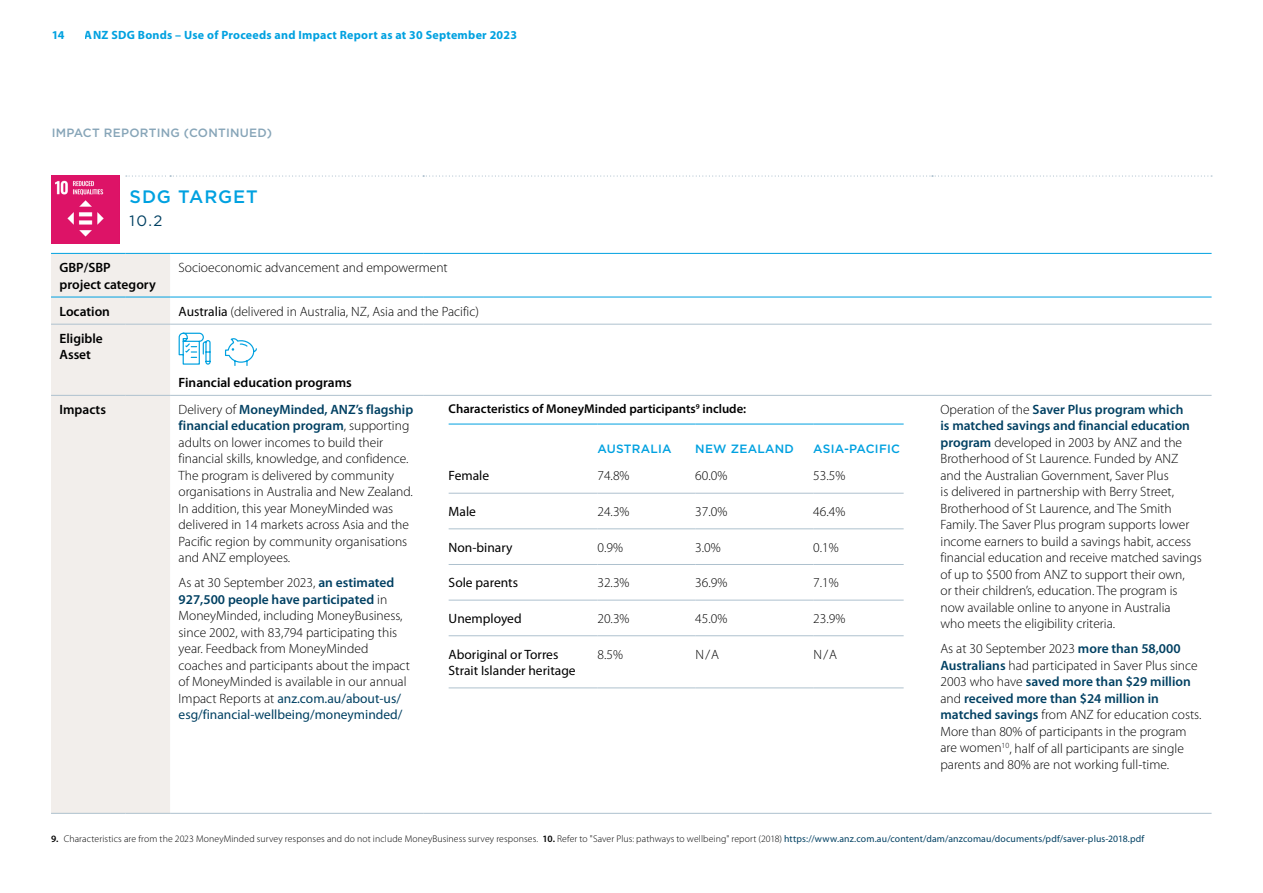
<style>
.page{position:relative;width:1263px;height:893px;background:#fff}
.page>*{position:absolute;margin:0;border:0;box-sizing:border-box;transform-origin:0 0}
.t1{font:500 18px "Gotham";letter-spacing:.05em;color:#00a1e0}
.t2{font:15px "Gotham";color:#004062}
.t3{font:300 13.5px/16.5px "Myriad Pro";color:#000}
.t4{font:13.5px/16.5px "Myriad Pro";color:#000}
.t5{font:600 13.5px/16.5px "Myriad Pro";color:#000}
.t6{font:600 12.75px "Myriad Pro";color:#000}
.t7{font:700 12px "Myriad Pro";letter-spacing:.02em;color:#00a1e0}
.t8{font:500 12px "Gotham";letter-spacing:.02em;color:#00a1e0}
.t9{font:500 12px "Gotham";letter-spacing:.02em;color:#87a5b8}
.t10{font:300 9.75px "Myriad Pro";letter-spacing:.01em;color:#000}
.s1{font-weight:400}
.s2{font-weight:600;color:#004062}
.s3{font-weight:400;color:#004062}
.s4{font-weight:600}
</style>
<div class="page">
<div style="left:51px;top:254px;width:119px;height:559px;background:#f2eeeb"></div>
<svg style="left:126px;top:176px;width:1086px;height:1px"></svg>
<hr style="left:51px;top:324px;width:74px;height:1px;background:#aec1ce">
<hr style="left:125px;top:324px;width:45px;height:1px;background:#aec1ce">
<hr style="left:170px;top:324px;width:253px;height:1px;background:#aec1ce">
<hr style="left:423px;top:324px;width:509px;height:1px;background:#aec1ce">
<hr style="left:932px;top:324px;width:279px;height:1px;background:#aec1ce">
<hr style="left:51px;top:395px;width:74px;height:1px;background:#aec1ce">
<hr style="left:125px;top:395px;width:45px;height:1px;background:#aec1ce">
<hr style="left:51px;top:813px;width:74px;height:1px;background:#aec1ce">
<hr style="left:125px;top:813px;width:45px;height:1px;background:#aec1ce">
<hr style="left:170px;top:395px;width:253px;height:1px;background:#aec1ce">
<hr style="left:423px;top:395px;width:509px;height:1px;background:#aec1ce">
<hr style="left:932px;top:395px;width:279px;height:1px;background:#aec1ce">
<hr style="left:170px;top:813px;width:253px;height:1px;background:#aec1ce">
<hr style="left:423px;top:813px;width:509px;height:1px;background:#aec1ce">
<hr style="left:932px;top:813px;width:279px;height:1px;background:#aec1ce">
<hr style="left:51px;top:253px;width:74px;height:1px;background:#00a1e0">
<hr style="left:125px;top:253px;width:45px;height:1px;background:#00a1e0">
<hr style="left:170px;top:253px;width:253px;height:1px;background:#00a1e0">
<hr style="left:423px;top:253px;width:509px;height:1px;background:#00a1e0">
<hr style="left:932px;top:253px;width:279px;height:1px;background:#00a1e0">
<hr style="left:51px;top:297px;width:74px;height:1px;background:#00a1e0">
<hr style="left:125px;top:297px;width:45px;height:1px;background:#00a1e0">
<hr style="left:170px;top:297px;width:253px;height:1px;background:#00a1e0">
<hr style="left:423px;top:297px;width:509px;height:1px;background:#00a1e0">
<hr style="left:932px;top:297px;width:279px;height:1px;background:#00a1e0">
<svg style="left:225px;top:338px;width:32px;height:28px"></svg>
<svg style="left:178px;top:332px;width:33px;height:33px"></svg>
<hr style="left:449px;top:493px;width:148px;height:1px;background:#aec1ce">
<hr style="left:597px;top:493px;width:98px;height:1px;background:#aec1ce">
<hr style="left:695px;top:493px;width:118px;height:1px;background:#aec1ce">
<hr style="left:813px;top:493px;width:91px;height:1px;background:#aec1ce">
<hr style="left:449px;top:529px;width:148px;height:1px;background:#aec1ce">
<hr style="left:597px;top:529px;width:98px;height:1px;background:#aec1ce">
<hr style="left:695px;top:529px;width:118px;height:1px;background:#aec1ce">
<hr style="left:813px;top:529px;width:91px;height:1px;background:#aec1ce">
<hr style="left:449px;top:564px;width:148px;height:1px;background:#aec1ce">
<hr style="left:597px;top:564px;width:98px;height:1px;background:#aec1ce">
<hr style="left:695px;top:564px;width:118px;height:1px;background:#aec1ce">
<hr style="left:813px;top:564px;width:91px;height:1px;background:#aec1ce">
<hr style="left:449px;top:600px;width:148px;height:1px;background:#aec1ce">
<hr style="left:597px;top:600px;width:98px;height:1px;background:#aec1ce">
<hr style="left:695px;top:600px;width:118px;height:1px;background:#aec1ce">
<hr style="left:813px;top:600px;width:91px;height:1px;background:#aec1ce">
<hr style="left:449px;top:635px;width:148px;height:1px;background:#aec1ce">
<hr style="left:597px;top:635px;width:98px;height:1px;background:#aec1ce">
<hr style="left:695px;top:635px;width:118px;height:1px;background:#aec1ce">
<hr style="left:813px;top:635px;width:91px;height:1px;background:#aec1ce">
<hr style="left:449px;top:688px;width:148px;height:1px;background:#aec1ce">
<hr style="left:597px;top:688px;width:98px;height:1px;background:#aec1ce">
<hr style="left:695px;top:688px;width:118px;height:1px;background:#aec1ce">
<hr style="left:813px;top:688px;width:91px;height:1px;background:#aec1ce">
<hr style="left:449px;top:424px;width:148px;height:1px;background:#00a1e0">
<hr style="left:597px;top:424px;width:98px;height:1px;background:#00a1e0">
<hr style="left:695px;top:424px;width:118px;height:1px;background:#00a1e0">
<hr style="left:813px;top:424px;width:91px;height:1px;background:#00a1e0">
<img style="left:51px;top:176px;width:68px;height:68px">
<p class="t7" style="left:51px;top:27px;width:15px">14</p>
<p class="t7" style="left:85px;top:27px;width:434px">ANZ SDG Bonds – Use of Proceeds and Impact Report as at 30 September 2023</p>
<p class="t9" style="left:52px;top:125px;width:222px">IMPACT REPORTING (CONTINUED)</p>
<h1 class="t1" style="left:130px;top:185px;width:130px">SDG TARGET</h1>
<p class="t2" style="left:130px;top:211px;width:34px">10.2</p>
<p class="t5" style="left:60px;top:259px;width:98px">GBP/SBP project category</p>
<p class="t3" style="left:179px;top:259px;width:271px">Socioeconomic advancement and empowerment</p>
<p class="t5" style="left:60px;top:303px;width:52px">Location</p>
<p class="t3" style="left:179px;top:303px;width:302px"><span class="s1">Australia</span> (delivered in Australia, NZ, Asia and the Pacific)</p>
<p class="t5" style="left:60px;top:330px;width:45px">Eligible<br>Asset</p>
<p class="t5" style="left:179px;top:374px;width:175px">Financial education programs</p>
<p class="t5" style="left:60px;top:401px;width:48px">Impacts</p>
<p class="t3" style="left:179px;top:401px;width:236px">Delivery of <span class="s2">MoneyMinded, ANZ’s flagship financial education program</span>, supporting adults on lower incomes to build their financial skills, knowledge, and confidence.<br>The program is delivered by community organisations in Australia and New Zealand.<br>In addition, this year MoneyMinded was delivered in 14 markets across Asia and the Pacific region by community organisations and ANZ employees.</p>
<p class="t3" style="left:179px;top:575px;width:233px">As at 30 September 2023, <span class="s2">an estimated 927,500 people have participated</span> in MoneyMinded, including MoneyBusiness, since 2002, with 83,794 participating this year. Feedback from MoneyMinded coaches and participants about the impact of MoneyMinded is available in our annual Impact Reports at <span class="s3">anz.com.au/about-us/ esg/financial-wellbeing/moneyminded/</span></p>
<p class="t6" style="left:449px;top:401px;width:299px">Characteristics of MoneyMinded participants<sup>9</sup> include:</p>
<p class="t8" style="left:597px;top:441px;width:76px">AUSTRALIA</p>
<p class="t8" style="left:695px;top:441px;width:100px">NEW ZEALAND</p>
<p class="t8" style="left:813px;top:441px;width:88px">ASIA-PACIFIC</p>
<p class="t4" style="left:449px;top:467px;width:42px">Female</p>
<p class="t3" style="left:597px;top:468px;width:34px">74.8%</p>
<p class="t3" style="left:695px;top:468px;width:34px">60.0%</p>
<p class="t3" style="left:813px;top:468px;width:34px">53.5%</p>
<p class="t4" style="left:449px;top:503px;width:29px">Male</p>
<p class="t3" style="left:597px;top:503px;width:34px">24.3%</p>
<p class="t3" style="left:695px;top:503px;width:34px">37.0%</p>
<p class="t3" style="left:813px;top:503px;width:34px">46.4%</p>
<p class="t4" style="left:449px;top:539px;width:65px">Non-binary</p>
<p class="t3" style="left:597px;top:539px;width:27px">0.9%</p>
<p class="t3" style="left:695px;top:539px;width:27px">3.0%</p>
<p class="t3" style="left:813px;top:539px;width:27px">0.1%</p>
<p class="t4" style="left:449px;top:574px;width:71px">Sole parents</p>
<p class="t3" style="left:597px;top:574px;width:34px">32.3%</p>
<p class="t3" style="left:695px;top:574px;width:34px">36.9%</p>
<p class="t3" style="left:813px;top:574px;width:27px">7.1%</p>
<p class="t4" style="left:449px;top:610px;width:75px">Unemployed</p>
<p class="t3" style="left:597px;top:610px;width:34px">20.3%</p>
<p class="t3" style="left:695px;top:610px;width:34px">45.0%</p>
<p class="t3" style="left:813px;top:610px;width:34px">23.9%</p>
<p class="t4" style="left:449px;top:646px;width:129px">Aboriginal or Torres<br>Strait Islander heritage</p>
<p class="t3" style="left:597px;top:646px;width:27px">8.5%</p>
<p class="t3" style="left:695px;top:646px;width:25px">N/A</p>
<p class="t3" style="left:813px;top:646px;width:25px">N/A</p>
<p class="t3" style="left:940px;top:401px;width:263px">Operation of the <span class="s2">Saver Plus program which<br>is matched savings and financial education program</span> developed in 2003 by ANZ and the Brotherhood of St Laurence. Funded by ANZ and the Australian Government, Saver Plus<br>is delivered in partnership with Berry Street, Brotherhood of St Laurence, and The Smith Family. The Saver Plus program supports lower income earners to build a savings habit, access financial education and receive matched savings of up to $500 from ANZ to support their own,<br>or their children’s, education. The program is now available online to anyone in Australia<br>who meets the eligibility criteria.</p>
<p class="t3" style="left:940px;top:641px;width:262px">As at 30 September 2023 <span class="s2">more than 58,000<br>Australians</span> had participated in Saver Plus since 2003 who have <span class="s2">saved more than $29 million </span>and <span class="s2">received more than $24 million in matched savings</span> from ANZ for education costs.<br>More than 80% of participants in the program are women<sup>10</sup>, half of all participants are single parents and 80% are not working full-time.</p>
<p class="t10" style="left:51px;top:833px;width:1095px"><span class="s4">9.</span> Characteristics are from the 2023 MoneyMinded survey responses and do not include MoneyBusiness survey responses. <span class="s4">10.</span> Refer to "Saver Plus: pathways to wellbeing" report (2018) <span class="s3">https://www.anz.com.au/content/dam/anzcomau/documents/pdf/saver-plus-2018.pdf</span></p>
</div>
